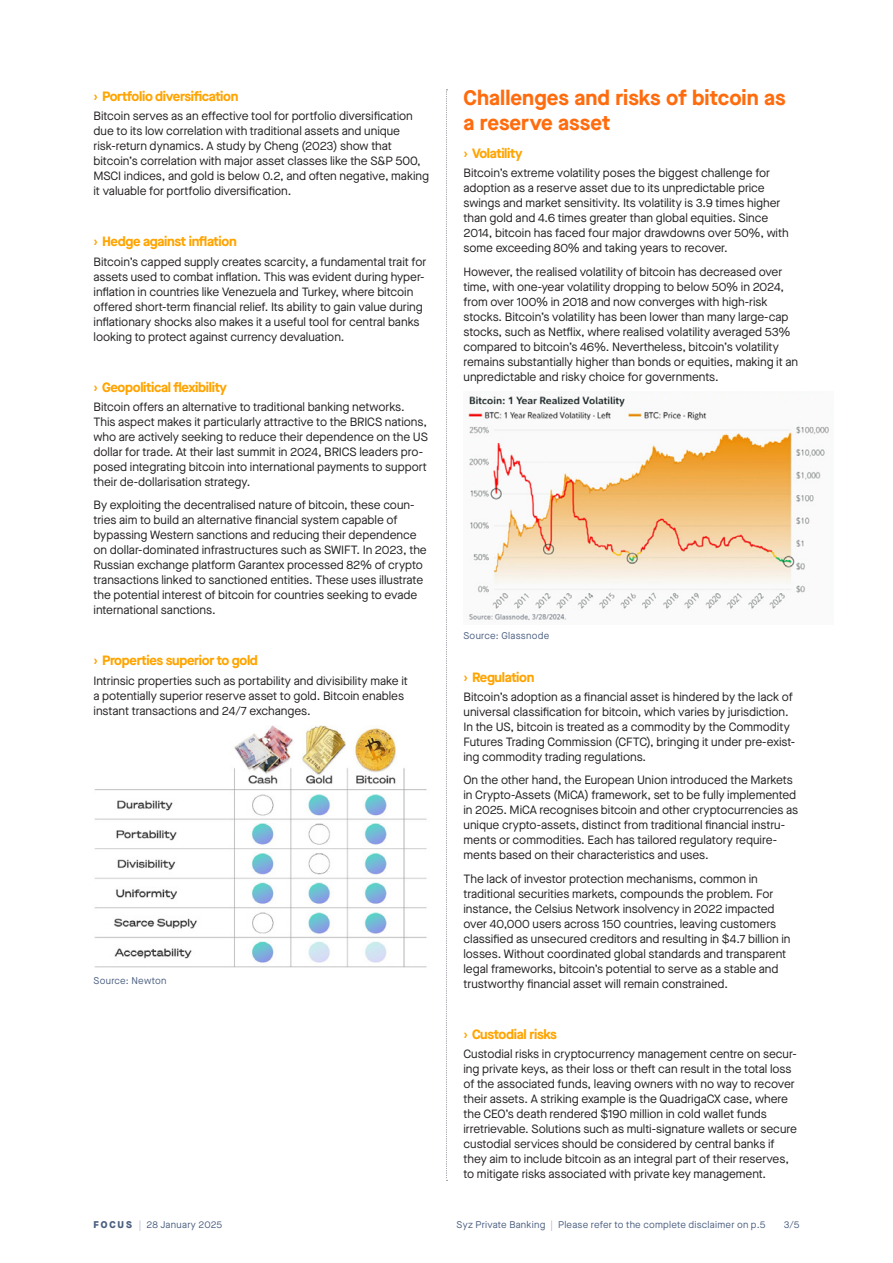
<style>
.page{position:relative;width:893px;height:1263px;background:#fff}
.page>*{position:absolute;margin:0;border:0;box-sizing:border-box;transform-origin:0 0}
.t1{font:700 21px/25.2px "Maison Neue";color:#ff6c0e}
.t2{font:700 13.5px "Maison Neue";letter-spacing:-.025em;color:#ffa400}
.t3{font:12px/15px "Maison Neue";letter-spacing:-.005em;color:#231f20}
.t4{font:9.75px "Maison Neue";letter-spacing:.025em;color:#4b5f80}
.s1{font-weight:800}
.s2{color:#a5afc0}
</style>
<div class="page">
<img style="left:94px;top:725px;width:333px;height:243px">
<img style="left:468px;top:396px;width:361px;height:225px">
<svg style="left:446px;top:89px;width:1px;height:1092px"></svg>
<p class="t2" style="left:94px;top:87px;width:146px">› Portfolio diversification</p>
<p class="t3" style="left:94px;top:109px;width:337px">Bitcoin serves as an effective tool for portfolio diversification due to its low correlation with traditional assets and unique risk-return dynamics. A study by Cheng (2023) show that bitcoin’s correlation with major asset classes like the S&amp;P 500, MSCI indices, and gold is below 0.2, and often negative, making it valuable for portfolio diversification.</p>
<p class="t2" style="left:94px;top:232px;width:145px">› Hedge against inflation</p>
<p class="t3" style="left:94px;top:254px;width:334px">Bitcoin’s capped supply creates scarcity, a fundamental trait for assets used to combat inflation. This was evident during hyper&shy;inflation in countries like Venezuela and Turkey, where bitcoin offered short-term financial relief. Its ability to gain value during inflationary shocks also makes it a useful tool for central banks looking to protect against currency devaluation.</p>
<p class="t2" style="left:94px;top:377px;width:135px">› Geopolitical flexibility</p>
<p class="t3" style="left:94px;top:399px;width:336px">Bitcoin offers an alternative to traditional banking networks.<br>This aspect makes it particularly attractive to the BRICS nations, who are actively seeking to reduce their dependence on the US dollar for trade. At their last summit in 2024, BRICS leaders pro&shy;posed integrating bitcoin into international payments to support their de-dollarisation strategy.</p>
<p class="t3" style="left:94px;top:497px;width:335px">By exploiting the decentralised nature of bitcoin, these coun&shy;tries aim to build an alternative financial system capable of bypassing Western sanctions and reducing their dependence on dollar-dominated infrastructures such as SWIFT. In 2023, the Russian exchange platform Garantex processed 82% of crypto transactions linked to sanctioned entities. These uses illustrate the potential interest of bitcoin for countries seeking to evade international sanctions.</p>
<p class="t2" style="left:94px;top:651px;width:166px">› Properties superior to gold</p>
<p class="t3" style="left:94px;top:673px;width:316px">Intrinsic properties such as portability and divisibility make it a potentially superior reserve asset to gold. Bitcoin enables instant transactions and 24/7 exchanges.</p>
<p class="t4" style="left:94px;top:974px;width:75px">Source: Newton</p>
<h1 class="t1" style="left:463px;top:85px;width:324px">Challenges and risks of bitcoin as a reserve asset</h1>
<p class="t2" style="left:463px;top:143px;width:61px">› Volatility</p>
<p class="t3" style="left:463px;top:165px;width:327px">Bitcoin’s extreme volatility poses the biggest challenge for adoption as a reserve asset due to its unpredictable price swings and market sensitivity. Its volatility is 3.9 times higher than gold and 4.6 times greater than global equities. Since 2014, bitcoin has faced four major drawdowns over 50%, with some exceeding 80% and taking years to recover.</p>
<p class="t3" style="left:463px;top:264px;width:336px">However, the realised volatility of bitcoin has decreased over time, with one-year volatility dropping to below 50% in 2024, from over 100% in 2018 and now converges with high-risk stocks. Bitcoin’s volatility has been lower than many large-cap stocks, such as Netflix, where realised volatility averaged 53% compared to bitcoin’s 46%. Nevertheless, bitcoin’s volatility remains substantially higher than bonds or equities, making it an unpredictable and risky choice for governments.</p>
<p class="t4" style="left:463px;top:629px;width:87px">Source: Glassnode</p>
<p class="t2" style="left:463px;top:667px;width:72px">› Regulation</p>
<p class="t3" style="left:463px;top:689px;width:333px">Bitcoin’s adoption as a financial asset is hindered by the lack of universal classification for bitcoin, which varies by jurisdiction.<br>In the US, bitcoin is treated as a commodity by the Commodity Futures Trading Commission (CFTC), bringing it under pre-exist&shy;ing commodity trading regulations.</p>
<p class="t3" style="left:463px;top:772px;width:336px">On the other hand, the European Union introduced the Markets in Crypto-Assets (MiCA) framework, set to be fully implemented in 2025. MiCA recognises bitcoin and other cryptocurrencies as unique crypto-assets, distinct from traditional financial instru&shy;ments or commodities. Each has tailored regulatory require&shy;ments based on their characteristics and uses.</p>
<p class="t3" style="left:463px;top:871px;width:328px">The lack of investor protection mechanisms, common in traditional securities markets, compounds the problem. For instance, the Celsius Network insolvency in 2022 impacted over 40,000 users across 150 countries, leaving customers classified as unsecured creditors and resulting in $4.7 billion in losses. Without coordinated global standards and transparent legal frameworks, bitcoin’s potential to serve as a stable and trustworthy financial asset will remain constrained.</p>
<p class="t2" style="left:463px;top:1024px;width:95px">› Custodial risks</p>
<p class="t3" style="left:463px;top:1046px;width:335px">Custodial risks in cryptocurrency management centre on secur&shy;ing private keys, as their loss or theft can result in the total loss of the associated funds, leaving owners with no way to recover their assets. A striking example is the QuadrigaCX case, where the CEO’s death rendered $190 million in cold wallet funds irretrievable. Solutions such as multi-signature wallets or secure custodial services should be considered by central banks if they aim to include bitcoin as an integral part of their reserves, to mitigate risks associated with private key management.</p>
<p class="t4" style="left:94px;top:1218px;width:130px"><span class="s1">F O C U S</span> <span class="s2">|</span> 28 January 2025</p>
<p class="t4" style="left:457px;top:1218px;width:310px">Syz Private Banking <span class="s2">|</span> Please refer to the complete disclaimer on p.5</p>
<p class="t4" style="left:784px;top:1218px;width:17px">3/5</p>
</div>
